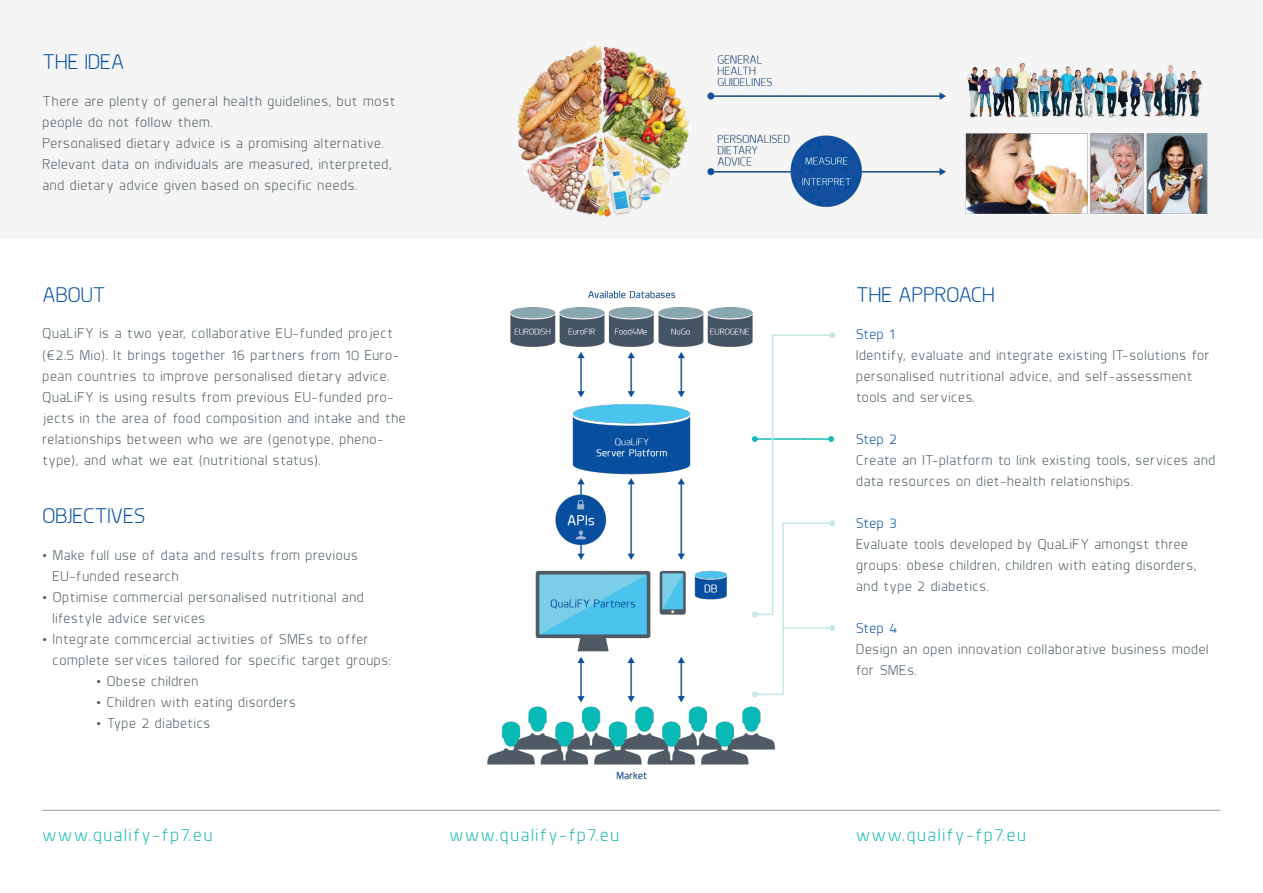
<style>
.page{position:relative;width:1263px;height:893px;background:#fff}
.page>*{position:absolute;margin:0;border:0;box-sizing:border-box;transform-origin:0 0}
.t1{font:21px "Planer";color:#06509f}
.t2{font:18px "Planer";letter-spacing:.1em;color:#1abab6}
.t3{font:14.25px/21px "Planer";letter-spacing:.05em;color:#505c63}
.t4{font:14.25px "Planer";letter-spacing:.02em;color:#06509f}
</style>
<div class="page">
<div style="left:0;top:0;width:1263px;height:238px;background:#f5f5f5"></div>
<hr style="left:43px;top:810px;width:1177px;height:1px;background:#9899a0">
<img style="left:487px;top:291px;width:289px;height:489px">
<img style="left:517px;top:40px;width:691px;height:199px">
<svg style="left:752px;top:436px;width:6px;height:6px"></svg>
<hr style="left:755px;top:438px;width:50px;height:2px;background:#1abab6">
<svg style="left:752px;top:611px;width:21px;height:6px"></svg>
<svg style="left:752px;top:691px;width:31px;height:6px"></svg>
<svg style="left:829px;top:332px;width:6px;height:6px"></svg>
<hr style="left:772px;top:334px;width:60px;height:2px;background:#c5e7e5">
<svg style="left:829px;top:520px;width:6px;height:6px"></svg>
<hr style="left:782px;top:522px;width:50px;height:2px;background:#c5e7e5">
<svg style="left:829px;top:625px;width:6px;height:6px"></svg>
<hr style="left:782px;top:627px;width:50px;height:2px;background:#c5e7e5">
<svg style="left:828px;top:436px;width:6px;height:6px"></svg>
<hr style="left:803px;top:438px;width:28px;height:2px;background:#1abab6">
<hr style="left:772px;top:335px;width:1px;height:279px;background:#c5e7e5">
<hr style="left:782px;top:523px;width:2px;height:171px;background:#c5e7e5">
<h1 class="t1" style="left:43px;top:49px;width:83px">THE IDEA</h1>
<p class="t3" style="left:43px;top:90px;width:354px">There are plenty of general health guidelines, but most people do not follow them.<br>Personalised dietary advice is a promising alternative.<br>Relevant data on individuals are measured, interpreted, and dietary advice given based on specific needs.</p>
<h1 class="t1" style="left:43px;top:282px;width:65px">ABOUT</h1>
<p class="t3" style="left:43px;top:323px;width:365px">QuaLiFY is a two year, collaborative EU-funded project (€2.5 Mio). It brings together 16 partners from 10 Euro&shy;pean countries to improve personalised dietary advice.<br>QuaLiFY is using results from previous EU-funded pro&shy;jects in the area of food composition and intake and the relationships between who we are (genotype, pheno&shy;type), and what we eat (nutritional status).</p>
<h1 class="t1" style="left:43px;top:503px;width:104px">OBJECTIVES</h1>
<p class="t3" style="left:52px;top:544px;width:307px;text-indent:-10px">• Make full use of data and results from previous<br>EU-funded research</p>
<p class="t3" style="left:52px;top:586px;width:313px;text-indent:-10px">• Optimise commercial personalised nutritional and lifestyle advice services</p>
<p class="t3" style="left:52px;top:628px;width:340px;text-indent:-10px">• Integrate commcercial activities of SMEs to offer complete services tailored for specific target groups:</p>
<p class="t3" style="left:97px;top:670px;width:103px">• Obese children</p>
<p class="t3" style="left:97px;top:691px;width:201px">• Children with eating disorders</p>
<p class="t3" style="left:97px;top:712px;width:115px">• Type 2 diabetics</p>
<h1 class="t1" style="left:856px;top:282px;width:140px">THE APPROACH</h1>
<p class="t4" style="left:856px;top:326px;width:40px">Step 1</p>
<p class="t3" style="left:856px;top:344px;width:355px">Identify, evaluate and integrate existing IT-solutions for personalised nutritional advice, and self-assessment tools and services.</p>
<p class="t4" style="left:856px;top:431px;width:42px">Step 2</p>
<p class="t3" style="left:856px;top:449px;width:361px">Create an IT-platform to link existing tools, services and data resources on diet-health relationships.</p>
<p class="t4" style="left:856px;top:515px;width:42px">Step 3</p>
<p class="t3" style="left:856px;top:533px;width:341px">Evaluate tools developed by QuaLiFY amongst three groups: obese children, children with eating disorders, and type 2 diabetics.</p>
<p class="t4" style="left:856px;top:620px;width:43px">Step 4</p>
<p class="t3" style="left:856px;top:639px;width:354px">Design an open innovation collaborative business model for SMEs.</p>
<p class="t2" style="left:43px;top:824px;width:171px">www.qualify-fp7.eu</p>
<p class="t2" style="left:449px;top:824px;width:171px">www.qualify-fp7.eu</p>
<p class="t2" style="left:856px;top:824px;width:171px">www.qualify-fp7.eu</p>
</div>
